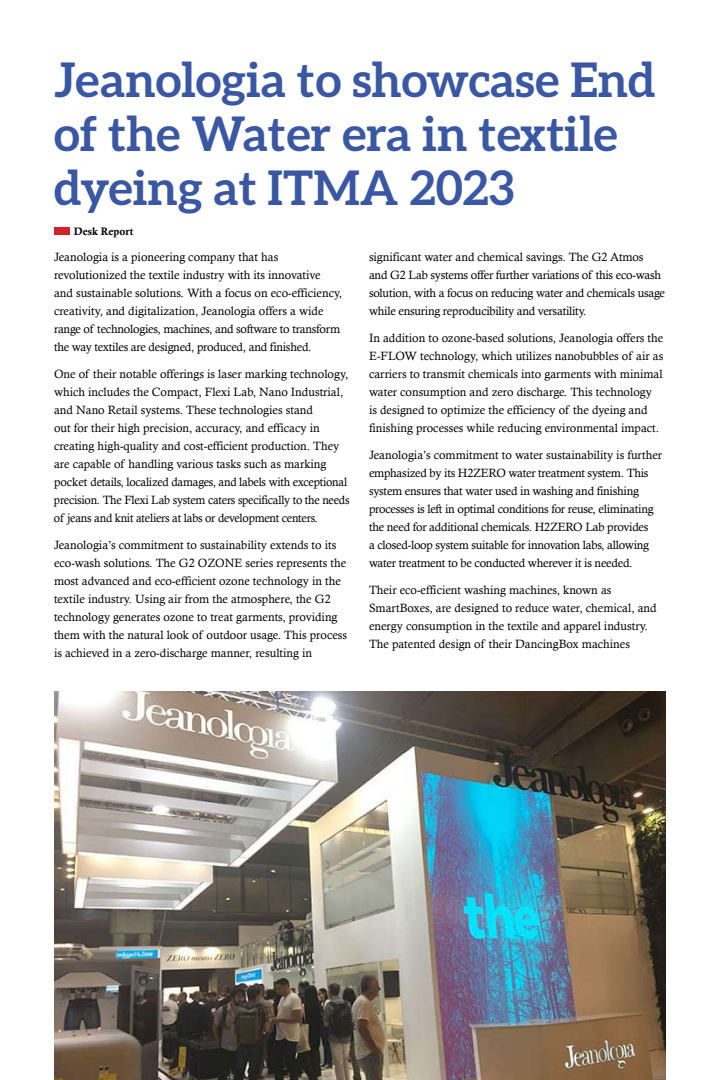
<style>
.page{position:relative;width:720px;height:1080px;background:#fff}
.page>*{position:absolute;margin:0;border:0;box-sizing:border-box;transform-origin:0 0}
.t1{font:700 47.8px/54.2px "Aleo";color:#3a57a3}
.t2{font:12px/18px "Calisto";color:#000}
.t3{font:12px/18px "Calisto";letter-spacing:-.02em;color:#000}
.t4{font:10.8px "Calis MT Bol";color:#000}
</style>
<div class="page">
<img style="left:54px;top:691px;width:612px;height:389px">
<div style="left:54px;top:227px;width:16px;height:8px;background:#d2232a"></div>
<h1 class="t1" style="left:54px;top:52px;width:603px">Jeanologia to showcase End of the Water era in textile dyeing at ITMA 2023</h1>
<p class="t2" style="left:54px;top:248px;width:290px">Jeanologia is a pioneering company that has revolutionized the textile industry with its innovative and sustainable solutions. With a focus on eco-efficiency, creativity, and digitalization, Jeanologia offers a wide range of technologies, machines, and software to transform the way textiles are designed, produced, and finished.</p>
<p class="t2" style="left:54px;top:365px;width:297px">One of their notable offerings is laser marking technology, which includes the Compact, Flexi Lab, Nano Industrial, and Nano Retail systems. These technologies stand<br>out for their high precision, accuracy, and efficacy in creating high-quality and cost-efficient production. They are capable of handling various tasks such as marking pocket details, localized damages, and labels with exceptional precision. The Flexi Lab system caters specifically to the needs of jeans and knit ateliers at labs or development centers.</p>
<p class="t2" style="left:54px;top:536px;width:295px">Jeanologia’s commitment to sustainability extends to its eco-wash solutions. The G2 OZONE series represents the most advanced and eco-efficient ozone technology in the textile industry. Using air from the atmosphere, the G2 technology generates ozone to treat garments, providing them with the natural look of outdoor usage. This process is achieved in a zero-discharge manner, resulting in</p>
<p class="t4" style="left:74px;top:225px;width:61px">Desk Report</p>
<p class="t3" style="left:369px;top:248px;width:298px">significant water and chemical savings. The G2 Atmos<br>and G2 Lab systems offer further variations of this eco-wash solution, with a focus on reducing water and chemicals usage while ensuring reproducibility and versatility.</p>
<p class="t2" style="left:369px;top:329px;width:296px">In addition to ozone-based solutions, Jeanologia offers the E-FLOW technology, which utilizes nanobubbles of air as carriers to transmit chemicals into garments with minimal water consumption and zero discharge. This technology<br>is designed to optimize the efficiency of the dyeing and finishing processes while reducing environmental impact.</p>
<p class="t3" style="left:369px;top:446px;width:295px">Jeanologia’s commitment to water sustainability is further emphasized by its H2ZERO water treatment system. This system ensures that water used in washing and finishing processes is left in optimal conditions for reuse, eliminating the need for additional chemicals. H2ZERO Lab provides<br>a closed-loop system suitable for innovation labs, allowing water treatment to be conducted wherever it is needed.</p>
<p class="t2" style="left:369px;top:581px;width:289px">Their eco-efficient washing machines, known as SmartBoxes, are designed to reduce water, chemical, and energy consumption in the textile and apparel industry.<br>The patented design of their DancingBox machines</p>
</div>
